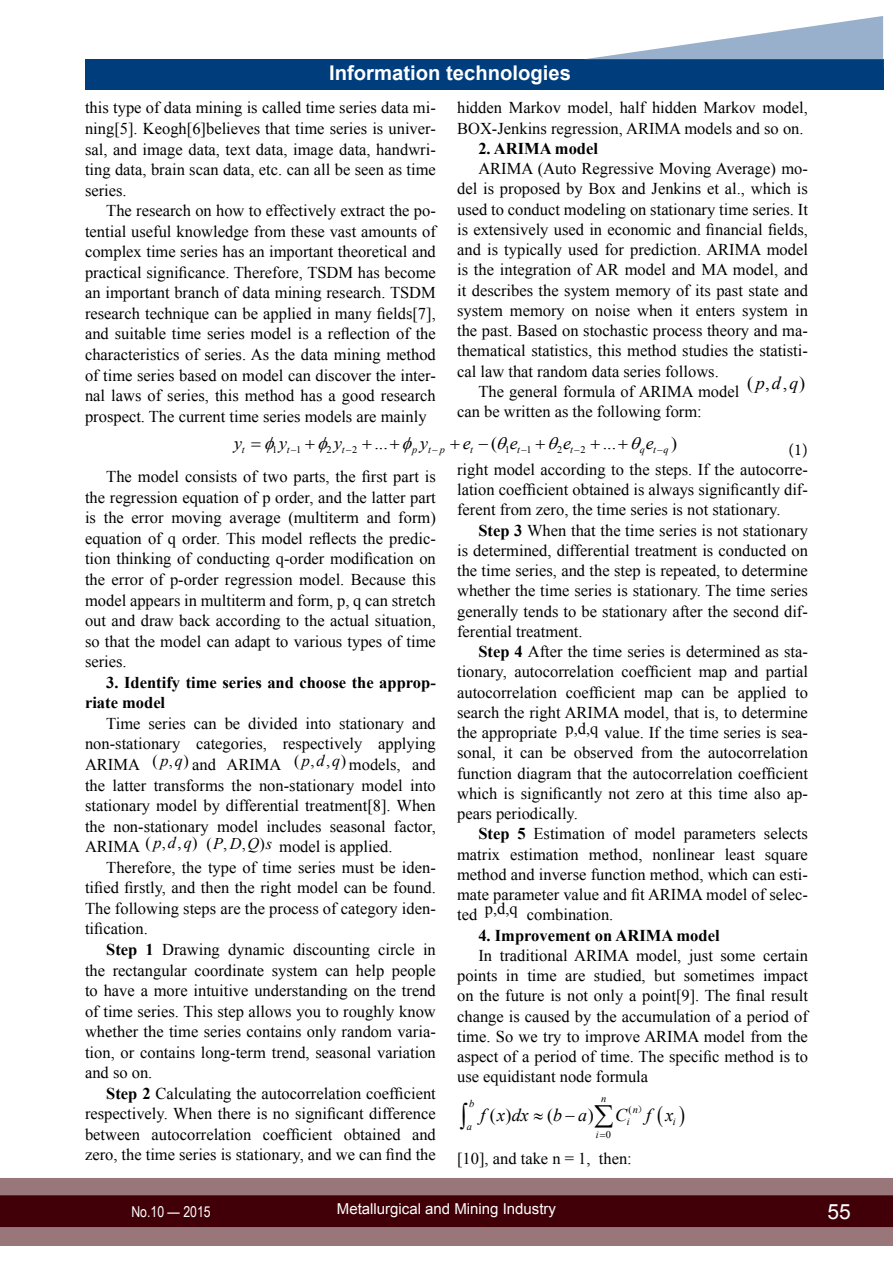
<style>
.page{position:relative;width:893px;height:1263px;background:#fff}
.page>*{position:absolute;margin:0;border:0;box-sizing:border-box;transform-origin:0 0}
.t1{font:21px "Arial";color:#fff}
.t2{font:700 20.25px "Arial";color:#fff}
.t3{font:italic 18px "Times New Roman";color:#000}
.t4{font:18px "Times New Roman";color:#000}
.t5{font:italic 17.55px "Times New Roman";color:#000}
.t6{font:17.55px "Times New Roman";color:#000}
.t7{font:16.5px/20.2px "Times New Roman";color:#000;text-align:justify}
.t8{font:700 16.5px/20.5px "Times New Roman";color:#000}
.t9{font:16.5px "Minion Pro";color:#000}
.t10{font:16.2px "Times New Roman";color:#000}
.t11{font:15px "Arial";color:#fff}
.t12{font:15px "Arial Narrow";color:#fff}
.t13{font:italic 10.35px "Times New Roman";color:#000}
.t14{font:10.35px "Times New Roman";color:#000}
.t15{font:italic 10.05px "Times New Roman";letter-spacing:.81em;color:#000}
.t16{font:10.05px "Times New Roman";color:#000}
.s1{font-style:normal}
.s2{font-weight:700}
.s3{font-style:italic}
.s4{font-family:"Sim Sun"}
</style>
<div class="page">
<div style="left:0;top:1178px;width:893px;height:68px;background:#98767a"></div>
<div style="left:0;top:1195px;width:893px;height:32px;background:#410008;border:2px solid #410008"></div>
<div style="left:85px;top:59px;width:798px;height:31px;background:#003d7d"></div>
<svg style="left:584px;top:16px;width:299px;height:44px"></svg>
<p class="t2" style="left:329px;top:60px;width:243px">Information technologies</p>
<p class="t7" style="left:85px;top:97px;width:352px">this type of data mining is called time series data mi&shy;ning[5]. Keogh[6]believes that time series is univer&shy;sal, and image data, text data, image data, handwri&shy;ting data, brain scan data, etc. can all be seen as time series.</p>
<p class="t7" style="left:85px;top:200px;width:352px;text-indent:21px">The research on how to effectively extract the po&shy;tential useful knowledge from these vast amounts of complex time series has an important theoretical and practical significance. Therefore, TSDM has become an important branch of data mining research. TSDM research technique can be applied in many fields[7], and suitable time series model is a reflection of the characteristics of series. As the data mining method of time series based on model can discover the inter&shy;nal laws of series, this method has a good research prospect. The current time series models are mainly</p>
<p class="t16" style="left:272px;top:443px;width:7px">1</p>
<p class="t15" style="left:287px;top:443px;width:16px">t−<span class="s1">1</span></p>
<p class="t16" style="left:326px;top:443px;width:7px">2</p>
<p class="t15" style="left:342px;top:443px;width:17px">t−<span class="s1">2</span></p>
<p class="t16" style="left:505px;top:443px;width:7px">1</p>
<p class="t15" style="left:517px;top:443px;width:16px">t−<span class="s1">1</span></p>
<p class="t16" style="left:557px;top:443px;width:7px">2</p>
<p class="t15" style="left:570px;top:443px;width:17px">t−<span class="s1">2</span></p>
<p class="t7" style="left:457px;top:97px;width:352px">hidden Markov model, half hidden Markov model,<br>BOX-Jenkins regression, ARIMA models and so on.</p>
<p class="t8" style="left:478px;top:138px;width:121px">2. ARIMA model</p>
<p class="t7" style="left:457px;top:158px;width:352px;text-indent:21px">ARIMA (Auto Regressive Moving Average) mo&shy;del is proposed by Box and Jenkins et al., which is used to conduct modeling on stationary time series. It is extensively used in economic and financial fields, and is typically used for prediction. ARIMA model is the integration of AR model and MA model, and it describes the system memory of its past state and system memory on noise when it enters system in the past. Based on stochastic process theory and ma&shy;thematical statistics, this method studies the statisti&shy;cal law that random data series follows.</p>
<p class="t7" style="left:478px;top:381px;width:328px">The general formula of ARIMA model <sup>(</sup> <sup>,</sup> <sup>,</sup> <sup>)</sup></p>
<p class="t3" style="left:756px;top:371px;width:44px">pdq</p>
<p class="t7" style="left:457px;top:401px;width:246px">can be written as the following form:</p>
<p class="t6" style="left:374px;top:431px;width:15px">...</p>
<p class="t5" style="left:463px;top:431px;width:36px">e −<span class="s1">(</span></p>
<p class="t6" style="left:603px;top:431px;width:15px">...</p>
<p class="t6" style="left:671px;top:431px;width:7px">)</p>
<p class="t5" style="left:234px;top:431px;width:9px">y</p>
<p class="t5" style="left:279px;top:431px;width:9px">y</p>
<p class="t5" style="left:334px;top:431px;width:9px">y</p>
<p class="t5" style="left:420px;top:431px;width:9px">y</p>
<p class="t5" style="left:510px;top:431px;width:9px">e</p>
<p class="t5" style="left:563px;top:431px;width:9px">e</p>
<p class="t5" style="left:646px;top:431px;width:9px">e</p>
<p class="t7" style="left:85px;top:466px;width:352px;text-indent:21px">The model consists of two parts, the first part is the regression equation of p order, and the latter part is the error moving average (multiterm and form) equation of q order. This model reflects the predic&shy;tion thinking of conducting q-order modification on the error of p-order regression model. Because this model appears in multiterm and form, p, q can stretch out and draw back according to the actual situation, so that the model can adapt to various types of time series.</p>
<p class="t8" style="left:85px;top:671px;width:352px;text-indent:21px">3. Identify time series and choose the approp&shy;riate model</p>
<p class="t7" style="left:85px;top:713px;width:352px;text-indent:21px">Time series can be divided into stationary and non-stationary categories, respectively applying ARIMA <sup>(</sup> <sup>,</sup> <sup>)</sup></p>
<p class="t9" style="left:789px;top:439px;width:21px">(1)</p>
<p class="t7" style="left:457px;top:459px;width:352px">right model according to the steps. If the autocorre&shy;lation coefficient obtained is always significantly dif&shy;ferent from zero, the time series is not stationary.</p>
<p class="t7" style="left:457px;top:520px;width:352px;text-indent:21px"><span class="s2">Step 3</span> When that the time series is not stationary is determined, differential treatment is conducted on the time series, and the step is repeated, to determine whether the time series is stationary. The time series generally tends to be stationary after the second dif&shy;ferential treatment.</p>
<p class="t7" style="left:457px;top:641px;width:352px;text-indent:21px"><span class="s2">Step 4</span> After the time series is determined as sta&shy;tionary, autocorrelation coefficient map and partial autocorrelation coefficient map can be applied to search the right ARIMA model, that is, to determine the appropriate</p>
<p class="t15" style="left:242px;top:443px;width:4px">t</p>
<p class="t15" style="left:412px;top:443px;width:34px">ptp</p>
<p class="t15" style="left:470px;top:443px;width:4px">t</p>
<p class="t15" style="left:640px;top:443px;width:30px">qtq</p>
<p class="t7" style="left:566px;top:718px;width:34px">p,d,q</p>
<p class="t7" style="left:457px;top:722px;width:352px;text-indent:147px">value. If the time series is sea&shy;sonal, it can be observed from the autocorrelation function diagram that the autocorrelation coefficient which is significantly not zero at this time also ap&shy;pears periodically.</p>
<p class="t7" style="left:457px;top:823px;width:352px;text-indent:21px"><span class="s2">Step 5</span> Estimation of model parameters selects matrix estimation method, nonlinear least square method and inverse function method, which can esti&shy;mate parameter value and fit ARIMA model of selec&shy;ted</p>
<p class="t7" style="left:160px;top:754px;width:187px"><sup>p</sup> <sup>q</sup> and ARIMA <sup>(</sup> <sup>,</sup> <sup>,</sup> <sup>)</sup></p>
<p class="t7" style="left:85px;top:754px;width:352px;text-indent:217px"><sup>p</sup> <sup>d</sup> <sup>q</sup> models, and the latter transforms the non-stationary model into stationary model by differential treatment[8]. When the non-stationary model includes seasonal factor, ARIMA <sup>(</sup> <sup>,</sup> <sup>,</sup> <sup>)</sup></p>
<p class="t10" style="left:153px;top:832px;width:113px"><span class="s3">pdq</span> (, ,)</p>
<p class="t7" style="left:213px;top:836px;width:181px"><sup>P</sup> <sup>D</sup> <sup>Q</sup> <sup>s</sup> model is applied.</p>
<p class="t7" style="left:106px;top:857px;width:331px">Therefore, the type of time series must be iden-</p>
<p class="t7" style="left:85px;top:877px;width:352px">tified firstly, and then the right model can be found.</p>
<p class="t7" style="left:85px;top:898px;width:352px">The following steps are the process of category iden-</p>
<p class="t7" style="left:85px;top:918px;width:64px">tification.</p>
<p class="t7" style="left:106px;top:939px;width:331px"><span class="s2">Step 1</span> Drawing dynamic discounting circle in</p>
<p class="t7" style="left:85px;top:959px;width:352px">the rectangular coordinate system can help people</p>
<p class="t7" style="left:85px;top:980px;width:352px">to have a more intuitive understanding on the trend</p>
<p class="t7" style="left:85px;top:1001px;width:352px">of time series. This step allows you to roughly know</p>
<p class="t7" style="left:85px;top:1021px;width:352px">whether the time series contains only random varia-</p>
<p class="t7" style="left:85px;top:1042px;width:352px">tion, or contains long-term trend, seasonal variation</p>
<p class="t7" style="left:85px;top:1062px;width:69px">and so on.</p>
<p class="t7" style="left:106px;top:1083px;width:331px"><span class="s2">Step 2</span> Calculating the autocorrelation coefficient</p>
<p class="t7" style="left:85px;top:1103px;width:352px">respectively. When there is no significant difference</p>
<p class="t7" style="left:85px;top:1124px;width:352px">between autocorrelation coefficient obtained and</p>
<p class="t7" style="left:85px;top:1144px;width:352px">zero, the time series is stationary, and we can find the</p>
<p class="t7" style="left:485px;top:898px;width:34px">p,d,q</p>
<p class="t7" style="left:527px;top:904px;width:88px">combination.</p>
<p class="t8" style="left:478px;top:924px;width:243px">4. Improvement on ARIMA model</p>
<p class="t7" style="left:457px;top:945px;width:352px;text-indent:21px">In traditional ARIMA model, just some certain points in time are studied, but sometimes impact on the future is not only a point[9]. The final result change is caused by the accumulation of a period of time. So we try to improve ARIMA model from the aspect of a period of time. The specific method is to use equidistant node formula</p>
<p class="t14" style="left:629px;top:1102px;width:20px">(<span class="s3">n</span><span class="s4">）</span></p>
<p class="t14" style="left:606px;top:1127px;width:7px">0</p>
<p class="t13" style="left:601px;top:1092px;width:7px">n</p>
<p class="t13" style="left:469px;top:1096px;width:7px">b</p>
<p class="t3" style="left:480px;top:1102px;width:194px">f x dx≈ − ∑C f x</p>
<p class="t7" style="left:457px;top:1148px;width:176px">[10], and take n = 1, then:</p>
<p class="t4" style="left:490px;top:1102px;width:23px">( )</p>
<p class="t4" style="left:547px;top:1102px;width:48px">(<span class="s3">b a</span>)</p>
<p class="t13" style="left:627px;top:1115px;width:4px">i</p>
<p class="t13" style="left:673px;top:1115px;width:4px">i</p>
<p class="t13" style="left:467px;top:1120px;width:7px">a</p>
<p class="t13" style="left:596px;top:1127px;width:4px">i</p>
<p class="t12" style="left:131px;top:1200px;width:81px">No.10 — 2015</p>
<p class="t11" style="left:337px;top:1199px;width:221px">Metallurgical and Mining Industry</p>
<p class="t1" style="left:827px;top:1197px;width:25px">55</p>
</div>
